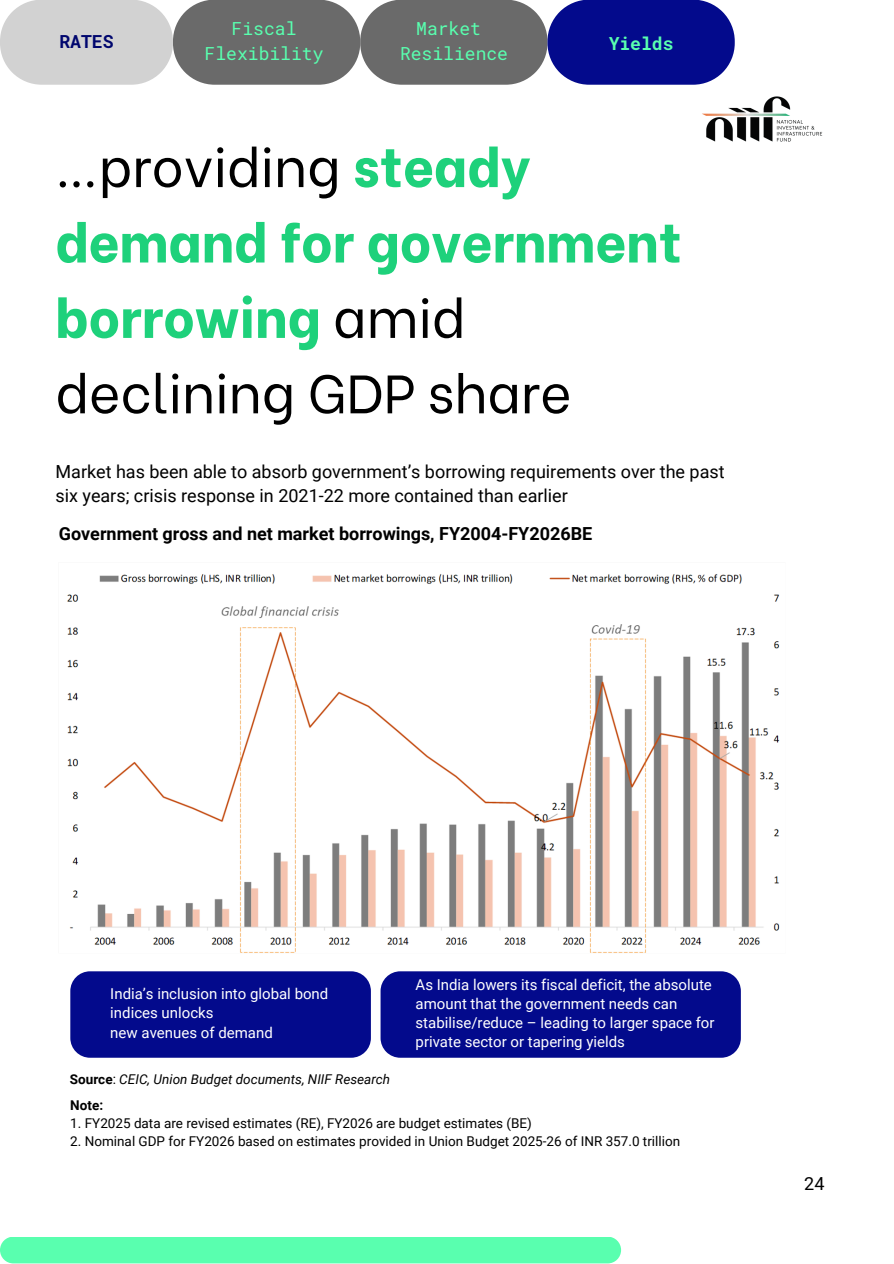
<style>
.page{position:relative;width:894px;height:1264px;background:#fff}
.page>*{position:absolute;margin:0;border:0;box-sizing:border-box;transform-origin:0 0}
.t1{font:800 54px/75.3px "Be Vietnam";color:#1ed17b}
.t2{font:18px/24.8px "Roboto";color:#000}
.t3{font:700 18px "Roboto";color:#000}
.t4{font:18px/24.8px "Roboto Mono";color:#59ffaf;text-align:center}
.t5{font:700 18px "Roboto Mono";color:#59ffaf}
.t6{font:700 18px "Roboto Mono";color:#00066e}
.t7{font:15px/19.2px "Roboto";color:#fff}
.t8{font:13.5px "Roboto";color:#000}
.t9{font:italic 13.5px "Roboto";color:#000}
.t10{font:700 13.5px "Roboto";color:#000}
.s1{font-weight:400;color:#000}
.s2{font-weight:700;font-style:normal}
.s3{font-style:normal}
</style>
<div class="page">
<div style="left:70px;top:971px;width:301px;height:86px;background:#030a8c;border-radius:20px"></div>
<div style="left:380px;top:971px;width:360px;height:86px;background:#030a8c"></div>
<svg style="left:0;top:0;width:734px;height:85px;background:#777895"></svg>
<div style="left:0;top:1236px;width:621px;height:27px;background:#59ffaf;border-radius:13px"></div>
<img style="left:67px;top:574px;width:713px;height:379px">
<img style="left:698px;top:55px;width:125px;height:87px">
<p class="t6" style="left:59px;top:29px;width:56px">RATES</p>
<p class="t4" style="left:204px;top:16px;width:120px">Fiscal<br>Flexibility</p>
<p class="t4" style="left:400px;top:16px;width:109px">Market<br>Resilience</p>
<p class="t5" style="left:608px;top:31px;width:66px">Yields</p>
<h4 class="t1" style="left:55px;top:124px;width:627px"><span class="s1">…providing</span> steady demand for government borrowing <span class="s1">amid declining GDP share</span></h4>
<p class="t2" style="left:55px;top:459px;width:670px">Market has been able to absorb government’s borrowing requirements over the past six years; crisis response in 2021-22 more contained than earlier</p>
<h1 class="t3" style="left:59px;top:523px;width:535px">Government gross and net market borrowings, FY2004-FY2026BE</h1>
<h2 class="t7" style="left:110px;top:984px;width:219px">India’s inclusion into global bond indices unlocks</h2>
<h4 class="t7" style="left:110px;top:1022px;width:164px">new avenues of demand</h4>
<h3 class="t7" style="left:415px;top:975px;width:300px">As India lowers its fiscal deficit, the absolute amount that the government needs can stabilise/reduce – leading to larger space for private sector or tapering yields</h3>
<h4 class="t9" style="left:70px;top:1071px;width:321px"><span class="s2">Source</span><span class="s3">:</span> CEIC, Union Budget documents, NIIF Research</h4>
<h3 class="t10" style="left:70px;top:1097px;width:34px">Note:</h3>
<p class="t8" style="left:70px;top:1115px;width:463px">1. FY2025 data are revised estimates (RE), FY2026 are budget estimates (BE)</p>
<p class="t8" style="left:70px;top:1133px;width:611px">2. Nominal GDP for FY2026 based on estimates provided in Union Budget 2025-26 of INR 357.0 trillion</p>
<p class="t2" style="left:804px;top:1171px;width:22px">24</p>
</div>
